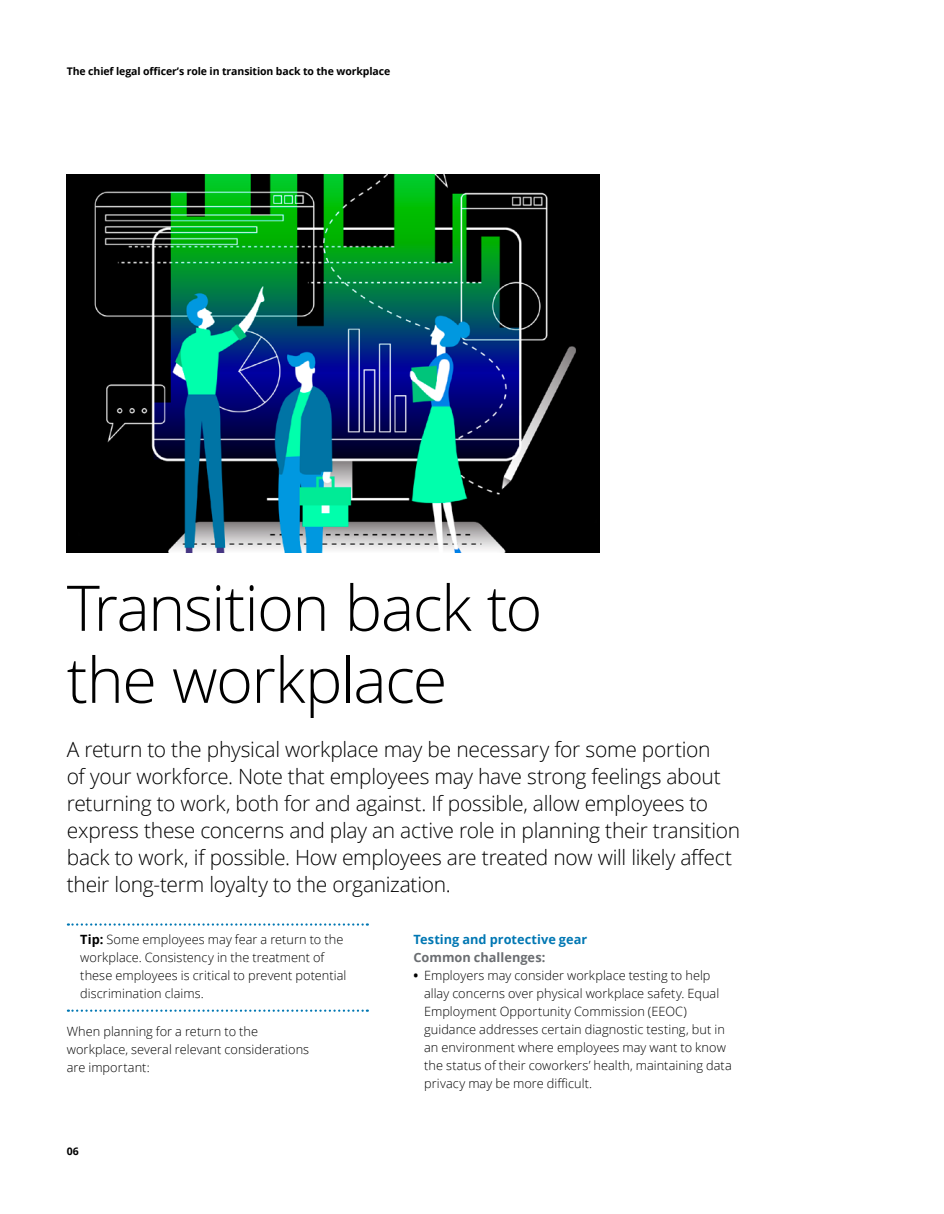
<style>
.page{position:relative;width:944px;height:1214px;background:#fff}
.page>*{position:absolute;margin:0;border:0;box-sizing:border-box;transform-origin:0 0}
.t1{font:300 63px/72px "Open Sans";letter-spacing:-.025em;color:#000}
.t2{font:300 21px/27px "Open Sans";letter-spacing:-.015em;color:#000}
.t3{font:300 12.75px/18px "Open Sans";letter-spacing:.005em;color:#000}
.t4{font:700 12.75px "Open Sans";color:#0077b3}
.t5{font:700 12.75px "Open Sans";color:#6a6d71}
.t6{font:700 10.5px "Open Sans";letter-spacing:-.01em;color:#000}
.s1{font-weight:700}
</style>
<div class="page">
<svg style="left:68px;top:923px;width:300px;height:2px"></svg>
<svg style="left:68px;top:1009px;width:300px;height:2px"></svg>
<img style="left:67px;top:175px;width:533px;height:378px">
<p class="t6" style="left:67px;top:64px;width:325px">The chief legal officer’s role in transition back to the workplace</p>
<h1 class="t1" style="left:67px;top:570px;width:477px">Transition back to the workplace</h1>
<p class="t2" style="left:67px;top:735px;width:675px">A return to the physical workplace may be necessary for some portion<br>of your workforce. Note that employees may have strong feelings about returning to work, both for and against. If possible, allow employees to express these concerns and play an active role in planning their transition back to work, if possible. How employees are treated now will likely affect their long-term loyalty to the organization.</p>
<p class="t3" style="left:80px;top:930px;width:267px"><span class="s1">Tip:</span> Some employees may fear a return to the workplace. Consistency in the treatment of these employees is critical to prevent potential discrimination claims.</p>
<p class="t3" style="left:67px;top:1022px;width:244px">When planning for a return to the workplace, several relevant considerations are important:</p>
<p class="t6" style="left:67px;top:1144px;width:13px">06</p>
<p class="t4" style="left:413px;top:930px;width:175px">Testing and protective gear</p>
<p class="t5" style="left:413px;top:948px;width:133px">Common challenges:</p>
<p class="t3" style="left:424px;top:966px;width:309px;text-indent:-11px"><span class="s1">•</span> Employers may consider workplace testing to help allay concerns over physical workplace safety. Equal Employment Opportunity Commission (EEOC) guidance addresses certain diagnostic testing, but in an environment where employees may want to know the status of their coworkers’ health, maintaining data privacy may be more difficult.</p>
</div>
